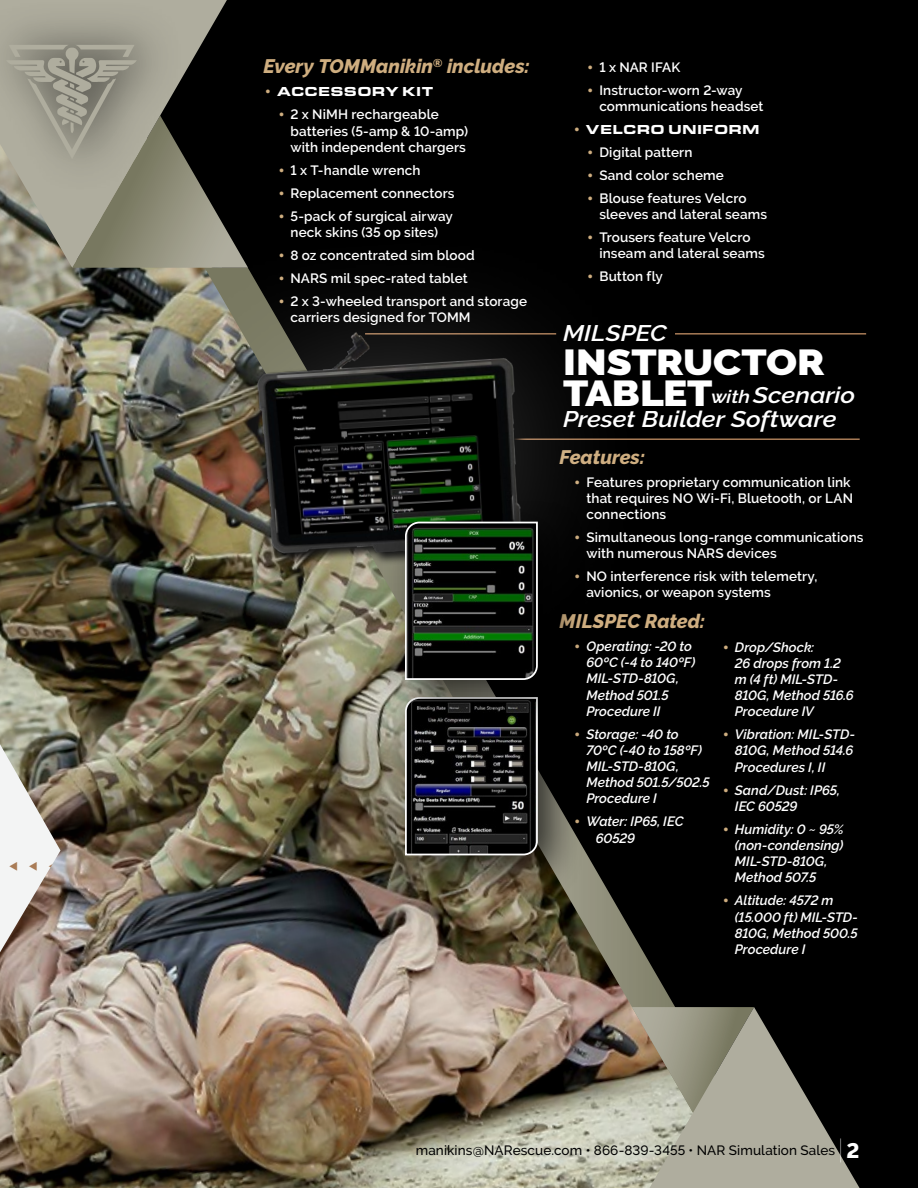
<style>
.page{position:relative;width:918px;height:1188px;background:#fff}
.page>*{position:absolute;margin:0;border:0;box-sizing:border-box;transform-origin:0 0}
.t1{font:900 36px "Raleway";letter-spacing:-.005em;color:#fff;scale:1.13 1}
.t2{font:italic 600 22.5px/24px "Raleway";color:#fff;scale:1.13 1}
.t3{font:italic 800 19.5px "Raleway";color:#cfae80}
.t4{font:600 13.5px/16.2px "Raleway";letter-spacing:.01em;color:#fff}
.t5{font:italic 600 13.5px/16.2px "Raleway";color:#fff}
.t6{font:300 13.5px "Raleway";letter-spacing:.005em;color:#000}
.t7{font:500 13.5px "Raleway";letter-spacing:.005em;color:#000}
.t8{font:900 13.5px "Eurostile Ext";letter-spacing:.015em;color:#fff}
.t9{font:10.5px "Wingdings 3";color:#a97c57}
.s1{color:#cfae80}
.s2{font-family:"Eurostile Ext";font-weight:900;color:#cfae80}
.s3{font-weight:900;font-style:normal;font-size:36px}
.s4{font-size:18px}
.s5{font-family:"Eurostile Ext";font-weight:900;font-style:normal;color:#cfae80}
.s6{font-weight:100;font-size:26.4px;color:#fff}
.s7{font-weight:800;font-size:21px;color:#fff}
.s8{font-weight:100;font-size:26.4px}
.s9{font-weight:800;font-size:21px}
</style>
<div class="page">
<div style="left:754px;top:0;width:164px;height:1188px;background:#000"></div>
<img style="left:0;top:0;width:754px;height:1188px">
<img style="left:205px;top:268px;width:575px;height:920px">
<svg style="left:0;top:0;width:227px;height:268px;background:#7e7c71"></svg>
<svg style="left:632px;top:1007px;width:228px;height:181px;background:#828174"></svg>
<hr style="left:321px;top:438px;width:539px;height:2px;background:#a97c57">
<hr style="left:675px;top:333px;width:191px;height:2px;background:#a97c57">
<div style="left:0;top:0;width:185px;height:205px;background:#000;opacity:.05"></div>
<div style="left:381px;top:674px;width:205px;height:230px;background:#000;opacity:.75"></div>
<svg style="left:404px;top:729px;width:135px;height:127px;background:#28282b"></svg>
<img style="left:111px;top:198px;width:559px;height:508px">
<img style="left:237px;top:313px;width:320px;height:269px">
<div style="left:381px;top:498px;width:205px;height:231px;background:#000;opacity:.75"></div>
<svg style="left:404px;top:521px;width:135px;height:160px;background:#192819"></svg>
<svg style="left:6px;top:44px;width:242px;height:224px;background:#767468"></svg>
<p class="t9" style="left:9px;top:861px;width:70px">▼ ▼ ▼ ▼</p>
<h3 class="t3" style="left:264px;top:55px;width:268px">Every TOMManikin<sup>®</sup> includes:</h3>
<p class="t8" style="left:264px;top:82px;width:171px"><span class="s1">•</span> ACCESSORY KIT</p>
<p class="t4" style="left:291px;top:106px;width:179px;text-indent:-14px"><span class="s2">•</span> 2 x NiMH rechargeable batteries (5-amp &amp; 10-amp) with independent chargers</p>
<p class="t4" style="left:277px;top:162px;width:145px"><span class="s2">•</span> 1 x T-handle wrench</p>
<p class="t4" style="left:277px;top:185px;width:179px"><span class="s2">•</span> Replacement connectors</p>
<p class="t4" style="left:277px;top:208px;width:178px;text-align:center"><span class="s2">•</span> 5-pack of surgical airway neck skins (35 op sites)</p>
<p class="t4" style="left:277px;top:247px;width:199px"><span class="s2">•</span> 8 oz concentrated sim blood</p>
<p class="t4" style="left:277px;top:270px;width:192px"><span class="s2">•</span> NARS mil spec-rated tablet</p>
<p class="t4" style="left:291px;top:293px;width:238px;text-indent:-14px"><span class="s2">•</span> 2 x 3-wheeled transport and storage carriers designed for TOMM</p>
<p class="t4" style="left:586px;top:59px;width:96px"><span class="s2">•</span> 1 x NAR IFAK</p>
<p class="t4" style="left:599px;top:82px;width:166px;text-indent:-14px"><span class="s2">•</span> Instructor-worn 2-way communications headset</p>
<p class="t8" style="left:572px;top:120px;width:189px"><span class="s1">•</span> VELCRO UNIFORM</p>
<p class="t4" style="left:586px;top:144px;width:108px"><span class="s2">•</span> Digital pattern</p>
<p class="t4" style="left:586px;top:167px;width:140px"><span class="s2">•</span> Sand color scheme</p>
<p class="t4" style="left:599px;top:190px;width:169px;text-indent:-14px"><span class="s2">•</span> Blouse features Velcro sleeves and lateral seams</p>
<p class="t4" style="left:599px;top:229px;width:167px;text-indent:-14px"><span class="s2">•</span> Trousers feature Velcro inseam and lateral seams</p>
<p class="t4" style="left:586px;top:269px;width:79px"><span class="s2">•</span> Button fly</p>
<h2 class="t2" style="left:563px;top:321px;width:93px">MILSPEC</h2>
<h1 class="t1" style="left:563px;top:341px;width:233px">INSTRUCTOR</h1>
<h2 class="t2" style="left:563px;top:383px;width:260px"><span class="s3">TABLET</span> <span class="s4">with</span> Scenario<br>Preset Builder Software</h2>
<h3 class="t3" style="left:559px;top:446px;width:87px">Features:</h3>
<p class="t4" style="left:586px;top:474px;width:268px;text-indent:-14px"><span class="s2">•</span> Features proprietary communication link that requires NO Wi-Fi, Bluetooth, or LAN connections</p>
<p class="t4" style="left:586px;top:529px;width:279px;text-indent:-14px"><span class="s2">•</span> Simultaneous long-range communications with numerous NARS devices</p>
<p class="t4" style="left:586px;top:568px;width:232px;text-indent:-14px"><span class="s2">•</span> NO interference risk with telemetry, avionics, or weapon systems</p>
<h3 class="t3" style="left:559px;top:610px;width:147px">MILSPEC Rated:</h3>
<p class="t5" style="left:586px;top:638px;width:111px;text-indent:-14px"><span class="s5">•</span> Operating: -20 to<br>60ºC (-4 to 140ºF)<br>MIL-STD-810G,<br>Method 501.5<br>Procedure II</p>
<p class="t5" style="left:586px;top:726px;width:125px;text-indent:-14px"><span class="s5">•</span> Storage: -40 to<br>70ºC (-40 to 158ºF)<br>MIL-STD-810G,<br>Method 501.5/502.5<br>Procedure I</p>
<p class="t5" style="left:596px;top:814px;width:89px;text-indent:-23px"><span class="s5">•</span> Water: IP65, IEC<br>60529</p>
<p class="t5" style="left:735px;top:639px;width:121px;text-indent:-14px"><span class="s5">•</span> Drop/Shock:<br>26 drops from 1.2 m (4 ft) MIL-STD-<br>810G, Method 516.6<br>Procedure IV</p>
<p class="t5" style="left:735px;top:726px;width:122px;text-align:justify;text-indent:-14px"><span class="s5">•</span> Vibration: MIL-STD-810G, Method 514.6<br>Procedures I, II</p>
<p class="t5" style="left:735px;top:782px;width:107px;text-indent:-14px"><span class="s5">•</span> Sand/Dust: IP65,<br>IEC 60529</p>
<p class="t5" style="left:735px;top:821px;width:110px;text-indent:-14px"><span class="s5">•</span> Humidity: 0 ~ 95% (non-condensing)<br>MIL-STD-810G,<br>Method 507.5</p>
<p class="t5" style="left:735px;top:892px;width:125px;text-indent:-14px"><span class="s5">•</span> Altitude: 4572 m (15.000 ft) MIL-STD-<br>810G, Method 500.5<br>Procedure I</p>
<p class="t7" style="left:416px;top:1142px;width:445px">manikins@NARescue.com • 866-839-3455 • NAR Simulation Sales <span class="s6">|</span> <span class="s7">2</span></p>
<p class="t6" style="left:429px;top:1142px;width:438px">manikins@NARescue.com • 866-839-3455 • NAR Simulation Sales <span class="s8">|</span> <span class="s9">2</span></p>
</div>
